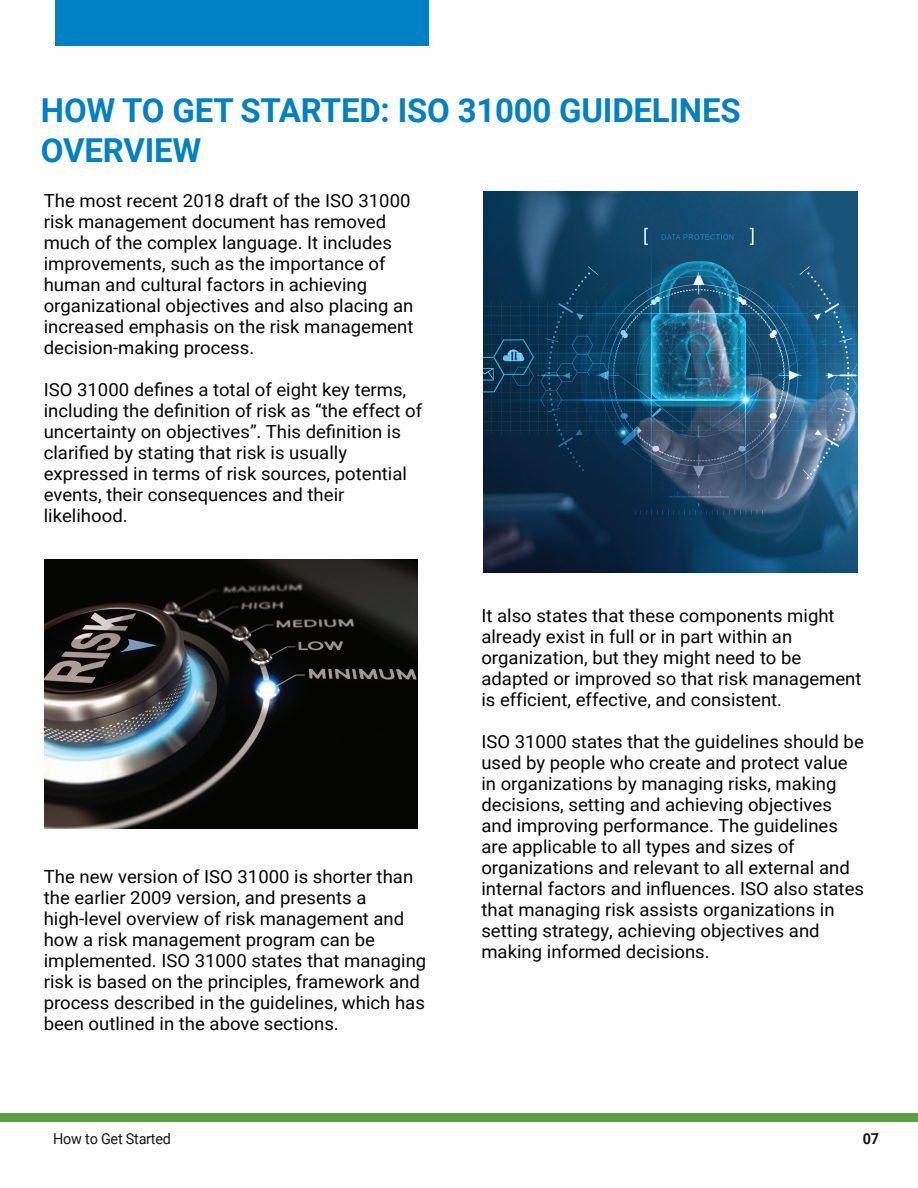
<style>
.page{position:relative;width:918px;height:1188px;background:#fff}
.page>*{position:absolute;margin:0;border:0;box-sizing:border-box;transform-origin:0 0}
.t1{font:700 33px/39.6px "Roboto";letter-spacing:-.005em;color:#0081c3}
.t2{font:18px/21px "Roboto";color:#040503}
.t3{font:15px "Roboto";letter-spacing:-.015em;color:#161616;scale:.96 1}
.t4{font:700 15px "Roboto";color:#161616;scale:.96 1}
</style>
<div class="page">
<div style="left:55px;top:0;width:374px;height:45px;background:#0081c3"></div>
<div style="left:0;top:1114px;width:918px;height:8px;background:#5e9e42"></div>
<img style="left:484px;top:191px;width:374px;height:381px">
<img style="left:44px;top:559px;width:374px;height:270px">
<h1 class="t1" style="left:41px;top:90px;width:701px">HOW TO GET STARTED: ISO 31000 GUIDELINES<br>OVERVIEW</h1>
<p class="t2" style="left:44px;top:189px;width:371px">The most recent 2018 draft of the ISO 31000 risk management document has removed much of the complex language. It includes improvements, such as the importance of human and cultural factors in achieving organizational objectives and also placing an increased emphasis on the risk management decision-making process.</p>
<p class="t2" style="left:44px;top:378px;width:380px">ISO 31000 defines a total of eight key terms, including the definition of risk as “the effect of uncertainty on objectives”. This definition is clarified by stating that risk is usually expressed in terms of risk sources, potential events, their consequences and their likelihood.</p>
<p class="t2" style="left:44px;top:866px;width:384px">The new version of ISO 31000 is shorter than the earlier 2009 version, and presents a high-level overview of risk management and how a risk management program can be implemented. ISO 31000 states that managing risk is based on the principles, framework and process described in the guidelines, which has been outlined in the above sections.</p>
<p class="t2" style="left:481px;top:605px;width:382px">It also states that these components might already exist in full or in part within an organization, but they might need to be adapted or improved so that risk management is efficient, effective, and consistent.</p>
<p class="t2" style="left:481px;top:731px;width:384px">ISO 31000 states that the guidelines should be used by people who create and protect value in organizations by managing risks, making decisions, setting and achieving objectives and improving performance. The guidelines are applicable to all types and sizes of organizations and relevant to all external and internal factors and influences. ISO also states that managing risk assists organizations in setting strategy, achieving objectives and making informed decisions.</p>
<p class="t3" style="left:53px;top:1129px;width:124px">How to Get Started</p>
<p class="t4" style="left:863px;top:1129px;width:18px">07</p>
</div>
